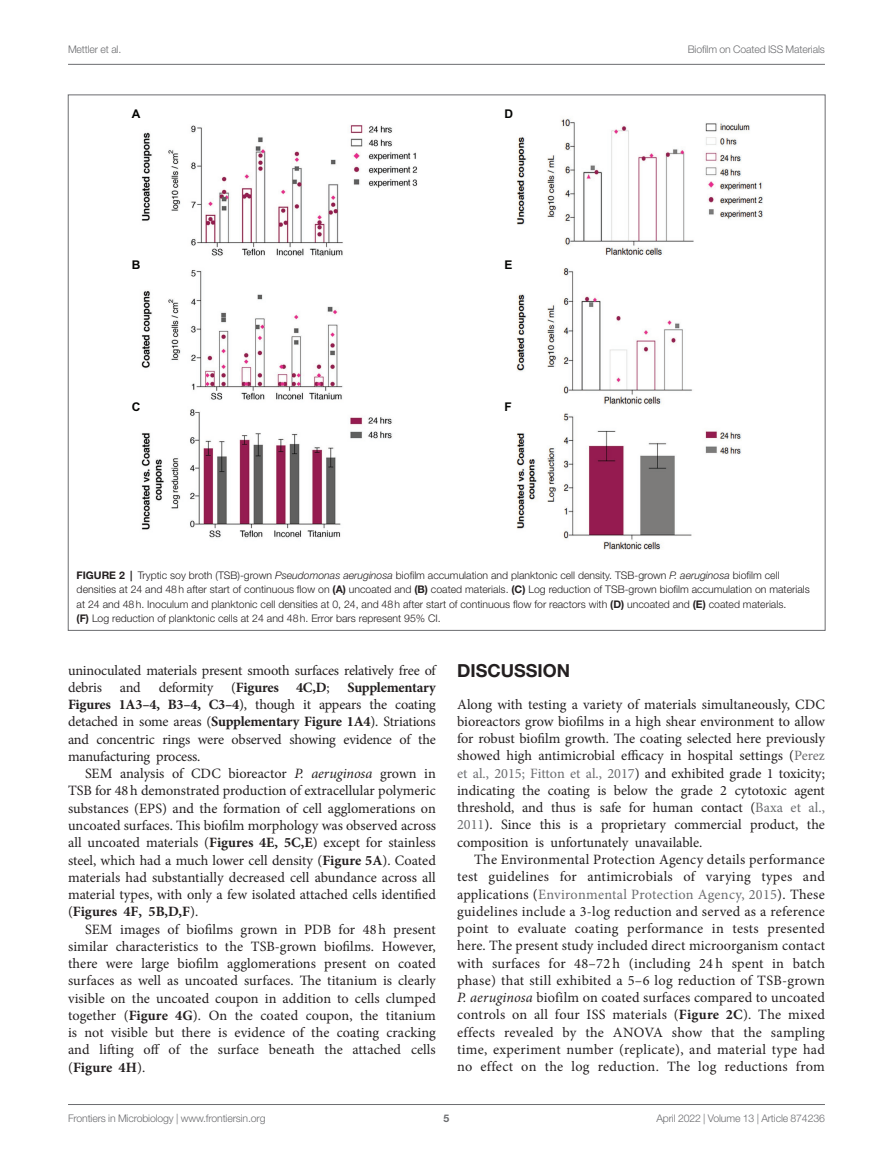
<style>
.page{position:relative;width:893px;height:1170px;background:#fff}
.page>*{position:absolute;margin:0;border:0;box-sizing:border-box;transform-origin:0 0}
.HEAD_1{font:700 18px "Helvetica Neue LT Std";color:#231f20}
.TEXT{font:14.25px/17.2px "Minion Pro";letter-spacing:.005em;color:#231f20;text-align:justify}
.TEXT_FLUSH{font:14.25px/17.2px "Minion Pro";letter-spacing:-.015em;color:#231f20;text-align:justify}
.TEXT_FLUSH-2{font:700 14.25px "Minion Pro";letter-spacing:-.015em;color:#231f20}
.t1{font:700 12px "Arial";color:#040503}
.FIG_LEG{font:300 10.5px/14.2px "Helvetica Neue LT Std";color:#231f20}
.t2{font:300 10.5px "Helvetica Neue LT Std";letter-spacing:-.015em;color:#6c6d70}
.t3{font:700 10.5px "Helvetica Neue LT Std";color:#6c6d70}
.s1{font-weight:700}
.s2{font-style:italic}
.s3{font-weight:400}
.s4{color:#6c6d70}
</style>
<div class="page">
<hr style="left:68px;top:64px;width:757px;height:1px;background:#6c6d70">
<hr style="left:68px;top:1104px;width:757px;height:1px;background:#6c6d70">
<img style="left:141px;top:118px;width:622px;height:432px">
<p class="t2" style="left:68px;top:42px;width:55px">Mettler et al.</p>
<p class="t2" style="left:688px;top:42px;width:139px">Biofilm on Coated ISS Materials</p>
<p class="t1" style="left:132px;top:105px;width:10px">A</p>
<p class="t1" style="left:504px;top:105px;width:10px">D</p>
<p class="t1" style="left:132px;top:256px;width:10px">B</p>
<p class="t1" style="left:504px;top:256px;width:10px">E</p>
<p class="t1" style="left:132px;top:398px;width:10px">C</p>
<p class="t1" style="left:504px;top:398px;width:9px">F</p>
<p class="FIG_LEG" style="left:77px;top:568px;width:735px"><span class="s1">FIGURE 2 |</span> Tryptic soy broth (TSB)-grown <span class="s2">Pseudomonas aeruginosa</span> biofilm accumulation and planktonic cell density. TSB-grown <span class="s2">P. aeruginosa</span> biofilm cell densities at 24 and 48h after start of continuous flow on <span class="s1">(A)</span> uncoated and <span class="s1">(B)</span> coated materials. <span class="s1">(C)</span> Log reduction of TSB-grown biofilm accumulation on materials at 24 and 48h. Inoculum and planktonic cell densities at 0, 24, and 48h after start of continuous flow for reactors with <span class="s1">(D)</span> uncoated and <span class="s1">(E)</span> coated materials.<br><span class="s1">(F)</span> Log reduction of planktonic cells at 24 and 48h. Error bars represent 95% CI.</p>
<p class="TEXT_FLUSH" style="left:68px;top:661px;width:369px">uninoculated materials present smooth surfaces relatively free of debris</p>
<p class="TEXT_FLUSH" style="left:120px;top:678px;width:22px">and</p>
<p class="TEXT_FLUSH" style="left:159px;top:678px;width:56px">deformity</p>
<p class="TEXT_FLUSH-2" style="left:231px;top:677px;width:100px"><span class="s3">(</span>Figures 4C,D<span class="s3">;</span></p>
<p class="TEXT_FLUSH" style="left:68px;top:678px;width:369px;text-indent:279px"><span class="s1">Supplementary Figures 1A3–4, B3–4, C3–4</span>), though it appears the coating detached in some areas (<span class="s1">Supplementary Figure 1A4</span>). Striations and concentric rings were observed showing evidence of the manufacturing process.</p>
<p class="TEXT" style="left:68px;top:765px;width:369px;text-indent:17px">SEM analysis of CDC bioreactor <span class="s2">P. aeruginosa</span> grown in TSB for 48h demonstrated production of extracellular polymeric substances (EPS) and the formation of cell agglomerations on uncoated surfaces. This biofilm morphology was observed across all uncoated materials (<span class="s1">Figures 4E, 5C,E</span>) except for stainless steel, which had a much lower cell density (<span class="s1">Figure 5A</span>). Coated materials had substantially decreased cell abundance across all material types, with only a few isolated attached cells identified (<span class="s1">Figures 4F, 5B,D,F</span>).</p>
<p class="TEXT" style="left:68px;top:920px;width:369px;text-indent:17px">SEM images of biofilms grown in PDB for 48 h present similar characteristics to the TSB-grown biofilms. However, there were large biofilm agglomerations present on coated surfaces as well as uncoated surfaces. The titanium is clearly visible on the uncoated coupon in addition to cells clumped together (<span class="s1">Figure 4G</span>). On the coated coupon, the titanium is not visible but there is evidence of the coating cracking and lifting off of the surface beneath the attached cells (<span class="s1">Figure 4H</span>).</p>
<p class="HEAD_1" style="left:457px;top:659px;width:115px">DISCUSSION</p>
<p class="TEXT_FLUSH" style="left:457px;top:695px;width:369px">Along with testing a variety of materials simultaneously, CDC bioreactors grow biofilms in a high shear environment to allow for robust biofilm growth. The coating selected here previously showed high antimicrobial efficacy in hospital settings (<span class="s4">Perez et al., 2015; Fitton et al., 2017</span>) and exhibited grade 1 toxicity; indicating the coating is below the grade 2 cytotoxic agent threshold, and thus is safe for human contact (<span class="s4">Baxa et al., 2011</span>). Since this is a proprietary commercial product, the composition is unfortunately unavailable.</p>
<p class="TEXT" style="left:457px;top:850px;width:369px;text-indent:17px">The Environmental Protection Agency details performance test guidelines for antimicrobials of varying types and applications (<span class="s4">Environmental Protection Agency, 2015</span>). These guidelines include a 3-log reduction and served as a reference point to evaluate coating performance in tests presented here. The present study included direct microorganism contact with surfaces for 48–72 h (including 24 h spent in batch phase) that still exhibited a 5–6 log reduction of TSB-grown <span class="s2">P. aeruginosa</span> biofilm on coated surfaces compared to uncoated controls on all four ISS materials (<span class="s1">Figure 2C</span>). The mixed effects revealed by the ANOVA show that the sampling time, experiment number (replicate), and material type had no effect on the log reduction. The log reductions from</p>
<p class="t2" style="left:68px;top:1111px;width:199px">Frontiers in Microbiology | www.frontiersin.org</p>
<p class="t3" style="left:444px;top:1111px;width:7px">5</p>
<p class="t2" style="left:656px;top:1111px;width:170px">April 2022 | Volume 13 | Article 874236</p>
</div>
